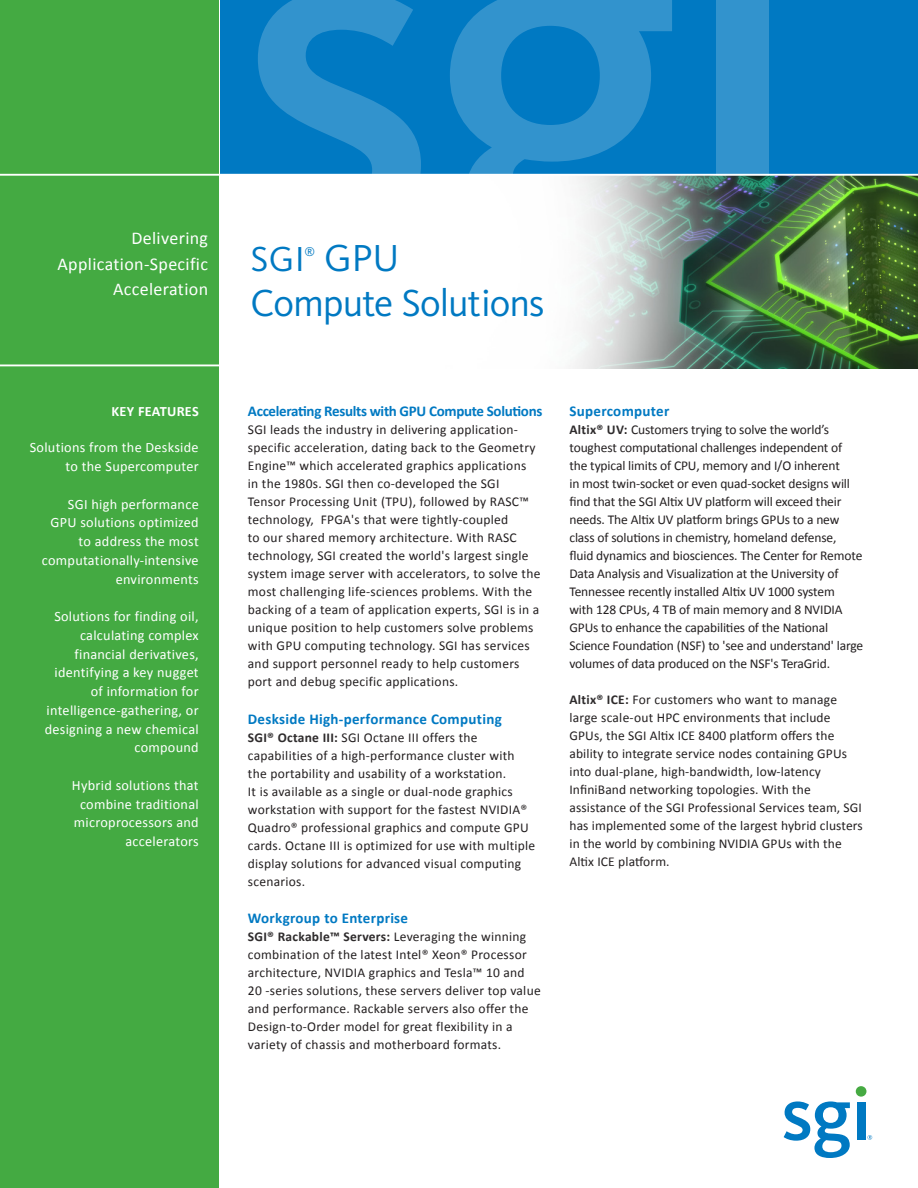
<style>
.page{position:relative;width:918px;height:1188px;background:#fff}
.page>*{position:absolute;margin:0;border:0;box-sizing:border-box;transform-origin:0 0}
.t1{font:39px/45px "Kievit";letter-spacing:-.025em;color:#0079c2}
.t2{font:36px "Kievit";color:#0079c2}
.t3{font:18px/25.5px "Calibri";letter-spacing:.02em;color:#fff;text-align:right}
.t4{font:700 15px "Calibri";letter-spacing:.02em;color:#0079c2}
.t5{font:700 15px "Calibri";letter-spacing:-.02em;color:#0079c2}
.DS_bullet_paragraph{font:14.25px/18.8px "Calibri";letter-spacing:.02em;color:#fff;text-align:right}
.t6{font:700 14.25px "Calibri";letter-spacing:.02em;color:#fff}
.t7{font:13.5px/18px "Calibri";letter-spacing:.01em;color:#231f20}
.t8{font:13.5px/18px "Calibri";letter-spacing:-.01em;color:#231f20}
.t9{font:12.3px "Kievit";color:#0079c2}
.s1{font-weight:700;color:#2e2b2c}
.s2{font-weight:700}
</style>
<div class="page">
<img style="left:573px;top:176px;width:345px;height:193px">
<div style="left:221px;top:0;width:697px;height:174px;background:#0079c2"></div>
<div style="left:0;top:0;width:219px;height:1188px;background:#44aa42"></div>
<svg style="left:784px;top:1101px;width:66px;height:57px"></svg>
<div style="left:857px;top:1102px;width:8px;height:38px;background:#0079c2"></div>
<div style="left:856px;top:1086px;width:10px;height:11px;background:#46aa42;border-radius:50%"></div>
<svg style="left:868px;top:1135px;width:4px;height:5px"></svg>
<svg style="left:252px;top:0;width:169px;height:174px"></svg>
<svg style="left:447px;top:0;width:225px;height:174px"></svg>
<div style="left:717px;top:0;width:52px;height:176px;background:#3293cd"></div>
<hr style="left:0;top:364px;width:243px;height:2px;background:#fff">
<hr style="left:0;top:174px;width:918px;height:2px;background:#fff">
<p class="t3" style="left:58px;top:225px;width:152px">Delivering<br>Application-Specific<br>Acceleration</p>
<p class="t6" style="left:112px;top:402px;width:89px">KEY FEATURES</p>
<p class="DS_bullet_paragraph" style="left:30px;top:438px;width:171px">Solutions from the Deskside to the Supercomputer</p>
<p class="DS_bullet_paragraph" style="left:42px;top:494px;width:158px">SGI high performance<br>GPU solutions optimized to address the most computationally-intensive environments</p>
<p class="DS_bullet_paragraph" style="left:45px;top:606px;width:156px">Solutions for finding oil, calculating complex financial derivatives, identifying a key nugget of information for intelligence-gathering, or designing a new chemical compound</p>
<p class="DS_bullet_paragraph" style="left:72px;top:775px;width:128px">Hybrid solutions that combine traditional microprocessors and accelerators</p>
<p class="t1" style="left:251px;top:235px;width:296px;text-indent:74px">GPU<br>Compute Solutions</p>
<p class="t2" style="left:251px;top:237px;width:56px">SGI</p>
<p class="t9" style="left:305px;top:245px;width:12px">®</p>
<p class="t5" style="left:248px;top:402px;width:296px">Accelerating Results with GPU Compute Solutions</p>
<p class="t7" style="left:248px;top:420px;width:294px">SGI leads the industry in delivering application&shy;specific acceleration, dating back to the Geometry Engine™ which accelerated graphics applications<br>in the 1980s. SGI then co-developed the SGI Tensor Processing Unit (TPU), followed by RASC™ technology, FPGA's that were tightly-coupled<br>to our shared memory architecture. With RASC technology, SGI created the world's largest single system image server with accelerators, to solve the most challenging life-sciences problems. With the backing of a team of application experts, SGI is in a unique position to help customers solve problems with GPU computing technology. SGI has services and support personnel ready to help customers port and debug specific applications.</p>
<p class="t4" style="left:248px;top:709px;width:255px">Deskside High-performance Computing</p>
<p class="t7" style="left:248px;top:728px;width:289px"><span class="s1">SGI® Octane III</span><span class="s2">:</span> SGI Octane III offers the capabilities of a high-performance cluster with the portability and usability of a workstation.<br>It is available as a single or dual-node graphics workstation with support for the fastest NVIDIA® Quadro® professional graphics and compute GPU cards. Octane III is optimized for use with multiple display solutions for advanced visual computing scenarios.</p>
<p class="t4" style="left:248px;top:909px;width:162px">Workgroup to Enterprise</p>
<p class="t7" style="left:248px;top:927px;width:294px"><span class="s1">SGI® Rackable™ Servers</span><span class="s2">:</span> Leveraging the winning combination of the latest Intel® Xeon® Processor architecture, NVIDIA graphics and Tesla™ 10 and 20 -series solutions, these servers deliver top value and performance. Rackable servers also offer the Design-to-Order model for great flexibility in a variety of chassis and motherboard formats.</p>
<p class="t4" style="left:569px;top:402px;width:101px">Supercomputer</p>
<p class="t8" style="left:569px;top:420px;width:295px"><span class="s1">Altix® UV</span><span class="s2">:</span> Customers trying to solve the world’s toughest computational challenges independent of the typical limits of CPU, memory and I/O inherent<br>in most twin-socket or even quad-socket designs will find that the SGI Altix UV platform will exceed their needs. The Altix UV platform brings GPUs to a new class of solutions in chemistry, homeland defense, fluid dynamics and biosciences. The Center for Remote Data Analysis and Visualization at the University of Tennessee recently installed Altix UV 1000 system<br>with 128 CPUs, 4 TB of main memory and 8 NVIDIA GPUs to enhance the capabilities of the National Science Foundation (NSF) to 'see and understand' large volumes of data produced on the NSF's TeraGrid.</p>
<p class="t7" style="left:569px;top:690px;width:295px"><span class="s1">Altix® ICE</span><span class="s2">:</span> For customers who want to manage large scale-out HPC environments that include GPUs, the SGI Altix ICE 8400 platform offers the ability to integrate service nodes containing GPUs into dual-plane, high-bandwidth, low-latency InfiniBand networking topologies. With the assistance of the SGI Professional Services team, SGI has implemented some of the largest hybrid clusters in the world by combining NVIDIA GPUs with the Altix ICE platform.</p>
</div>
